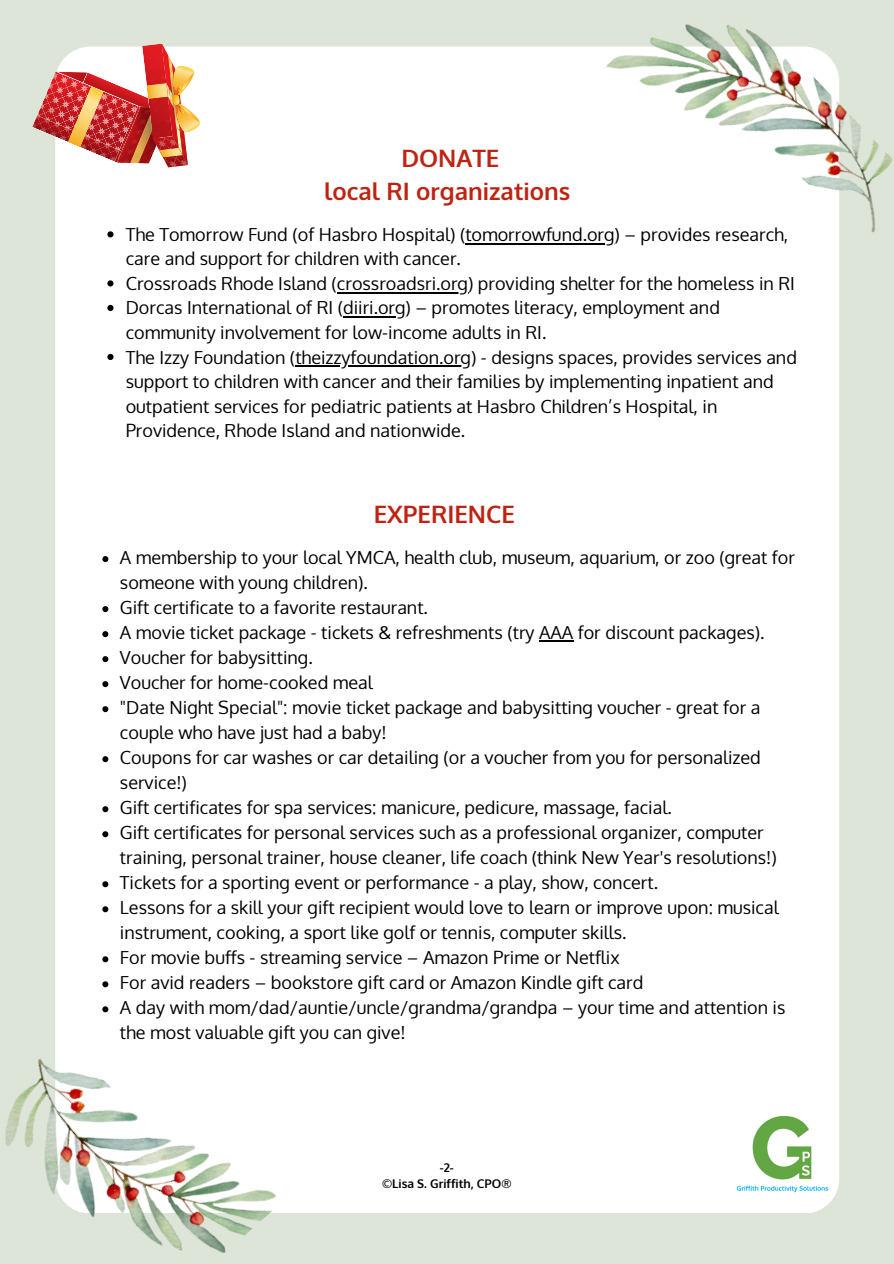
<style>
.page{position:relative;width:894px;height:1264px;background:#fff}
.page>*{position:absolute;margin:0;border:0;box-sizing:border-box;transform-origin:0 0}
.t1{font:700 24px/33.3px "Oxygen";color:#bf2412;text-align:center}
.t2{font:18px/25px "Oxygen";color:#000}
.t3{font:700 12px "Oxygen";color:#000}
</style>
<div class="page">
<div style="left:0;top:0;width:893px;height:1263px;background:#dde4d8"></div>
<div style="left:55px;top:47px;width:784px;height:1165px;background:#fff;border-radius:35px"></div>
<img style="left:604px;top:24px;width:289px;height:263px">
<img style="left:5px;top:1008px;width:288px;height:245px">
<img style="left:736px;top:1115px;width:93px;height:78px">
<svg style="left:32px;top:44px;width:195px;height:123px"></svg>
<img style="left:154px;top:114px;width:17px;height:16px">
<svg style="left:107px;top:231px;width:6px;height:6px"></svg>
<hr style="left:465px;top:243px;width:149px;height:1px;background:#000">
<svg style="left:107px;top:280px;width:6px;height:6px"></svg>
<hr style="left:337px;top:292px;width:131px;height:1px;background:#000">
<svg style="left:107px;top:305px;width:6px;height:6px"></svg>
<hr style="left:343px;top:316px;width:62px;height:2px;background:#000">
<svg style="left:107px;top:354px;width:6px;height:6px"></svg>
<hr style="left:295px;top:365px;width:176px;height:2px;background:#000">
<svg style="left:102px;top:556px;width:6px;height:6px"></svg>
<svg style="left:102px;top:606px;width:6px;height:6px"></svg>
<svg style="left:102px;top:631px;width:6px;height:6px"></svg>
<hr style="left:539px;top:640px;width:34px;height:1px;background:#000">
<svg style="left:102px;top:656px;width:6px;height:6px"></svg>
<svg style="left:102px;top:681px;width:6px;height:6px"></svg>
<svg style="left:102px;top:706px;width:6px;height:6px"></svg>
<svg style="left:102px;top:756px;width:6px;height:6px"></svg>
<svg style="left:102px;top:806px;width:6px;height:6px"></svg>
<svg style="left:102px;top:831px;width:6px;height:6px"></svg>
<svg style="left:102px;top:881px;width:6px;height:6px"></svg>
<svg style="left:102px;top:906px;width:6px;height:6px"></svg>
<svg style="left:102px;top:956px;width:6px;height:6px"></svg>
<svg style="left:102px;top:981px;width:6px;height:6px"></svg>
<svg style="left:102px;top:1006px;width:6px;height:6px"></svg>
<p class="t1" style="left:324px;top:140px;width:247px">DONATE<br>local RI organizations</p>
<p class="t2" style="left:126px;top:221px;width:664px">The Tomorrow Fund (of Hasbro Hospital) (tomorrowfund.org) – provides research,</p>
<p class="t2" style="left:126px;top:246px;width:670px;line-height:24.5px">care and support for children with cancer.<br>Crossroads Rhode Island (crossroadsri.org) providing shelter for the homeless in RI</p>
<p class="t2" style="left:126px;top:295px;width:595px">Dorcas International of RI (diiri.org) – promotes literacy, employment and</p>
<h1 class="t2" style="left:126px;top:319px;width:672px;line-height:24.5px">community involvement for low-income adults in RI.<br>The Izzy Foundation (theizzyfoundation.org) - designs spaces, provides services and</h1>
<p class="t2" style="left:126px;top:368px;width:649px;line-height:24.5px">support to children with cancer and their families by implementing inpatient and outpatient services for pediatric patients at Hasbro Children’s Hospital, in<br>Providence, Rhode Island and nationwide.</p>
<p class="t1" style="left:373px;top:497px;width:143px">EXPERIENCE</p>
<p class="t2" style="left:120px;top:544px;width:676px">A membership to your local YMCA, health club, museum, aquarium, or zoo (great for someone with young children).</p>
<p class="t2" style="left:120px;top:594px;width:309px">Gift certificate to a favorite restaurant.</p>
<p class="t2" style="left:120px;top:619px;width:645px">A movie ticket package - tickets &amp; refreshments (try AAA for discount packages).</p>
<p class="t2" style="left:120px;top:644px;width:194px">Voucher for babysitting.</p>
<p class="t2" style="left:120px;top:669px;width:254px">Voucher for home-cooked meal</p>
<p class="t2" style="left:120px;top:694px;width:641px">"Date Night Special": movie ticket package and babysitting voucher - great for a couple who have just had a baby!</p>
<p class="t2" style="left:120px;top:744px;width:642px">Coupons for car washes or car detailing (or a voucher from you for personalized service!)</p>
<p class="t2" style="left:120px;top:794px;width:553px">Gift certificates for spa services: manicure, pedicure, massage, facial.</p>
<p class="t2" style="left:120px;top:819px;width:658px">Gift certificates for personal services such as a professional organizer, computer training, personal trainer, house cleaner, life coach (think New Year's resolutions!)</p>
<p class="t2" style="left:120px;top:869px;width:539px">Tickets for a sporting event or performance - a play, show, concert.</p>
<p class="t2" style="left:120px;top:894px;width:660px">Lessons for a skill your gift recipient would love to learn or improve upon: musical instrument, cooking, a sport like golf or tennis, computer skills.</p>
<p class="t2" style="left:120px;top:944px;width:501px">For movie buffs - streaming service – Amazon Prime or Netflix</p>
<p class="t2" style="left:120px;top:969px;width:525px">For avid readers – bookstore gift card or Amazon Kindle gift card</p>
<p class="t2" style="left:120px;top:994px;width:666px">A day with mom/dad/auntie/uncle/grandma/grandpa – your time and attention is the most valuable gift you can give!</p>
<p class="t3" style="left:439px;top:1159px;width:16px">-2-</p>
<p class="t3" style="left:382px;top:1175px;width:131px">©Lisa S. Griffith, CPO®</p>
</div>
